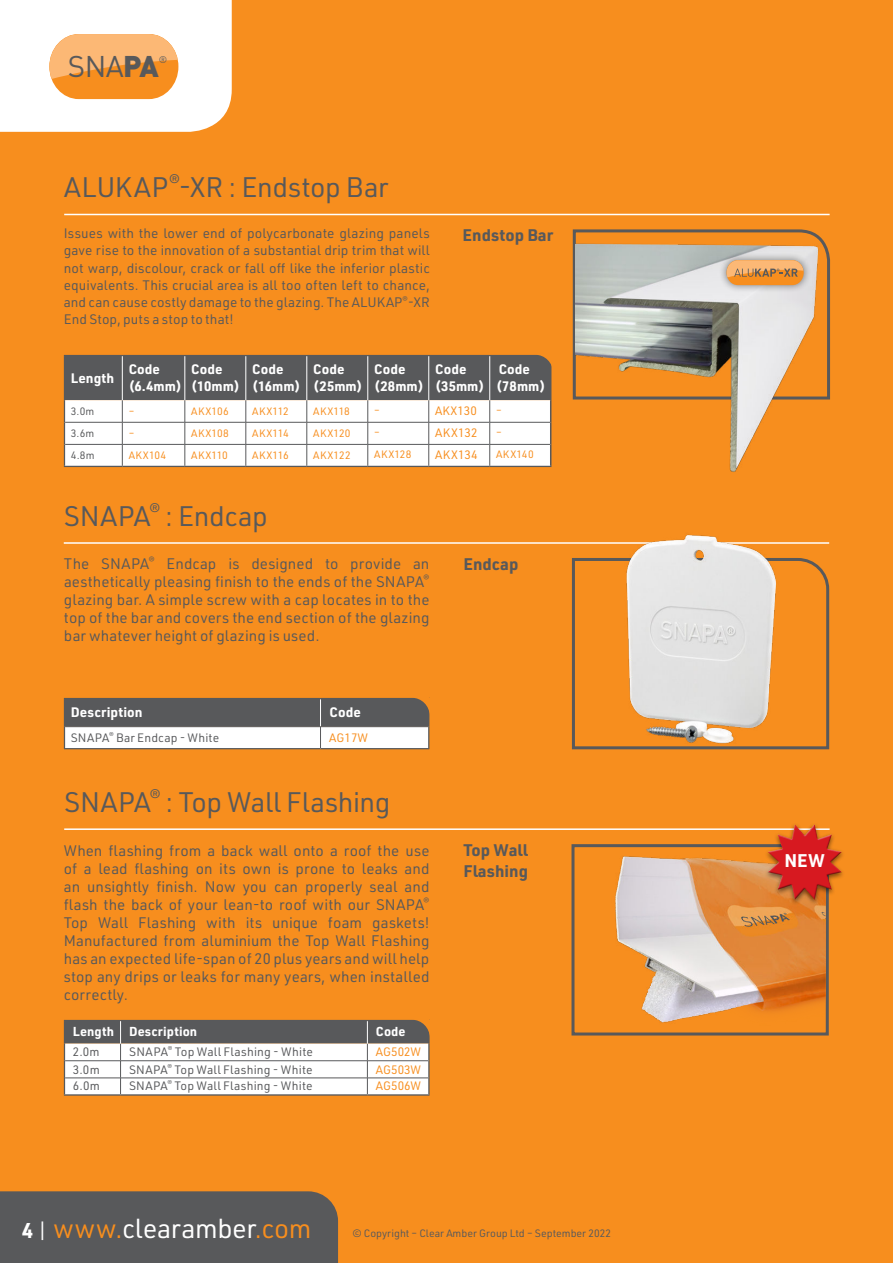
<style>
.page{position:relative;width:893px;height:1263px;background:#fff}
.page>*{position:absolute;margin:0;border:0;box-sizing:border-box;transform-origin:0 0}
.t1{font:29.55px "DIN";color:#58595b}
.t2{font:27.75px "URWDIN";letter-spacing:-.005em;color:#58595b}
.t3{font:27px "URWDIN";letter-spacing:-.005em;color:#fff}
.t4{font:700 18px "URWDIN";color:#fff}
.t5{font:700 16.5px/21px "URWDIN";color:#58595b}
.t6{font:15px/18px "URWDIN";letter-spacing:.005em;color:#58595b;text-align:justify}
.t7{font:13.5px/17.2px "URWDIN";letter-spacing:.005em;color:#58595b;text-align:justify}
.t8{font:700 13.5px/16.5px "URWDIN";letter-spacing:.005em;color:#fff}
.t9{font:700 12.75px "URWDIN";letter-spacing:.01em;color:#fff}
.t10{font:12px "URWDIN";letter-spacing:.02em;color:#58595b}
.t11{font:12px "URWDIN";color:#f78e1e}
.t12{font:10.5px "URWDIN";letter-spacing:.025em;color:#f78e1e}
.t13{font:10.5px "URWDIN";color:#58595b}
.t14{font:9.6px "DIN";color:#58595b}
.s1{font-weight:900}
.s2{font-weight:700;font-size:21px}
.s3{font-size:21px}
.s4{color:#f78e1e}
</style>
<div class="page">
<img style="left:0;top:0;width:893px;height:1263px">
<h1 class="t1" style="left:68px;top:50px;width:92px">SNA<span class="s1">PA</span></h1>
<p class="t14" style="left:159px;top:54px;width:10px">®</p>
<h2 class="t2" style="left:64px;top:173px;width:326px">ALUKAP<sup>®</sup>-XR : Endstop Bar</h2>
<p class="t7" style="left:64px;top:225px;width:367px">Issues with the lower end of polycarbonate glazing panels gave rise to the innovation of a substantial drip trim that will not warp, discolour, crack or fall off like the inferior plastic equivalents. This crucial area is all too often left to chance, and can cause costly damage to the glazing. The ALUKAP<sup>®</sup>-XR End Stop, puts a stop to that!</p>
<p class="t5" style="left:463px;top:225px;width:92px">Endstop Bar</p>
<p class="t8" style="left:71px;top:370px;width:45px">Length</p>
<p class="t8" style="left:129px;top:362px;width:55px">Code (6.4mm)</p>
<p class="t8" style="left:191px;top:362px;width:50px">Code (10mm)</p>
<p class="t8" style="left:252px;top:362px;width:50px">Code (16mm)</p>
<p class="t8" style="left:313px;top:362px;width:51px">Code (25mm)</p>
<p class="t8" style="left:374px;top:362px;width:51px">Code (28mm)</p>
<p class="t8" style="left:435px;top:362px;width:51px">Code (35mm)</p>
<p class="t8" style="left:496px;top:362px;width:51px">Code (78mm)</p>
<p class="t13" style="left:71px;top:406px;width:25px">3.0m</p>
<p class="t12" style="left:129px;top:406px;width:7px">–</p>
<p class="t12" style="left:191px;top:406px;width:39px">AKX106</p>
<p class="t12" style="left:252px;top:406px;width:38px">AKX112</p>
<p class="t12" style="left:313px;top:406px;width:38px">AKX118</p>
<p class="t12" style="left:374px;top:405px;width:7px">–</p>
<p class="t11" style="left:435px;top:405px;width:43px">AKX130</p>
<p class="t12" style="left:496px;top:405px;width:7px">–</p>
<p class="t13" style="left:71px;top:428px;width:25px">3.6m</p>
<p class="t12" style="left:129px;top:428px;width:7px">–</p>
<p class="t12" style="left:191px;top:428px;width:39px">AKX108</p>
<p class="t12" style="left:252px;top:428px;width:38px">AKX114</p>
<p class="t12" style="left:313px;top:428px;width:39px">AKX120</p>
<p class="t12" style="left:374px;top:427px;width:7px">–</p>
<p class="t11" style="left:435px;top:427px;width:44px">AKX132</p>
<p class="t12" style="left:496px;top:427px;width:7px">–</p>
<p class="t13" style="left:71px;top:450px;width:25px">4.8m</p>
<p class="t12" style="left:129px;top:450px;width:39px">AKX104</p>
<p class="t12" style="left:191px;top:450px;width:38px">AKX110</p>
<p class="t12" style="left:252px;top:450px;width:38px">AKX116</p>
<p class="t12" style="left:313px;top:450px;width:39px">AKX122</p>
<p class="t12" style="left:374px;top:449px;width:39px">AKX128</p>
<p class="t11" style="left:435px;top:449px;width:44px">AKX134</p>
<p class="t12" style="left:496px;top:449px;width:39px">AKX140</p>
<h2 class="t2" style="left:64px;top:502px;width:205px">SNAPA<sup>®</sup> : Endcap</h2>
<p class="t6" style="left:64px;top:556px;width:367px">The SNAPA<sup>®</sup> Endcap is designed to provide an aesthetically pleasing finish to the ends of the SNAPA<sup>® </sup>glazing bar. A simple screw with a cap locates in to the top of the bar and covers the end section of the glazing bar whatever height of glazing is used.</p>
<p class="t8" style="left:71px;top:705px;width:73px">Description</p>
<p class="t8" style="left:329px;top:705px;width:33px">Code</p>
<p class="t10" style="left:71px;top:732px;width:150px">SNAPA<sup>®</sup> Bar Endcap - White</p>
<p class="t11" style="left:329px;top:731px;width:40px">AG17W</p>
<h2 class="t2" style="left:64px;top:788px;width:328px">SNAPA<sup>®</sup> : Top Wall Flashing</h2>
<p class="t6" style="left:64px;top:842px;width:367px">When flashing from a back wall onto a roof the use of a lead flashing on its own is prone to leaks and an unsightly finish. Now you can properly seal and flash the back of your lean-to roof with our SNAPA<sup>® </sup>Top Wall Flashing with its unique foam gaskets!<br>Manufactured from aluminium the Top Wall Flashing has an expected life-span of 20 plus years and will help stop any drips or leaks for many years, when installed correctly.</p>
<p class="t9" style="left:73px;top:1024px;width:126px">Length Description</p>
<p class="t9" style="left:376px;top:1024px;width:31px">Code</p>
<p class="t10" style="left:73px;top:1046px;width:28px">2.0m</p>
<p class="t10" style="left:129px;top:1046px;width:186px">SNAPA<sup>®</sup> Top Wall Flashing - White</p>
<p class="t11" style="left:376px;top:1046px;width:47px">AG502W</p>
<p class="t10" style="left:73px;top:1063px;width:28px">3.0m</p>
<p class="t10" style="left:129px;top:1063px;width:185px">SNAPA<sup>®</sup> Top Wall Flashing - White</p>
<p class="t11" style="left:376px;top:1063px;width:47px">AG503W</p>
<p class="t10" style="left:73px;top:1080px;width:28px">6.0m</p>
<p class="t10" style="left:129px;top:1080px;width:185px">SNAPA<sup>®</sup> Top Wall Flashing - White</p>
<p class="t11" style="left:376px;top:1080px;width:47px">AG506W</p>
<p class="t5" style="left:463px;top:554px;width:57px">Endcap</p>
<p class="t5" style="left:463px;top:840px;width:66px">Top Wall<br>Flashing</p>
<h3 class="t3" style="left:22px;top:1214px;width:291px"><span class="s2">4</span> <span class="s3">|</span> <span class="s4">www.</span>clearamber<span class="s4">.com</span></h3>
<p class="t13" style="left:353px;top:1228px;width:260px">© Copyright – Clear Amber Group Ltd – September 2022</p>
<p class="t4" style="left:784px;top:851px;width:42px">NEW</p>
</div>
